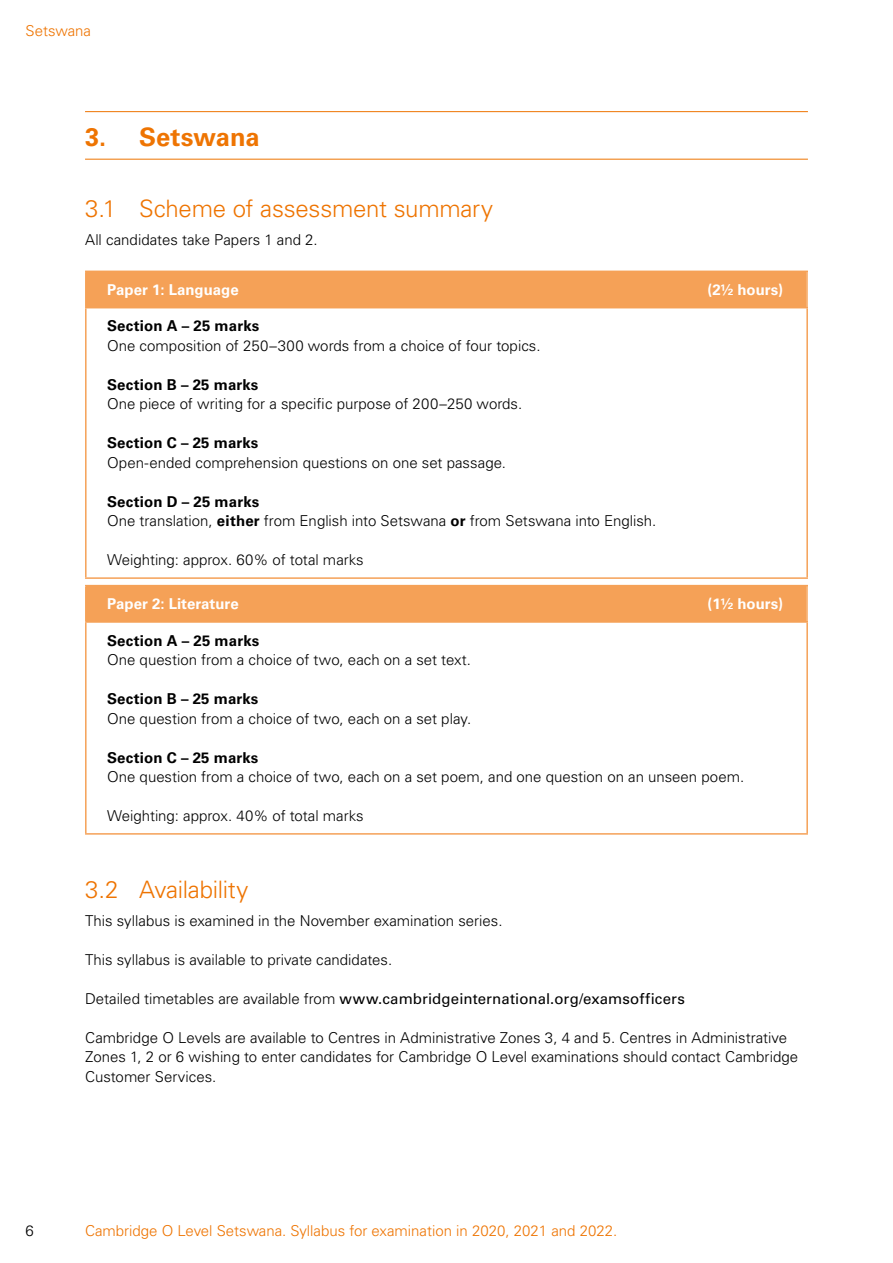
<style>
.page{position:relative;width:893px;height:1263px;background:#fff}
.page>*{position:absolute;margin:0;border:0;box-sizing:border-box;transform-origin:0 0}
.t1{font:700 25.5px "Univers LT Std";color:#ee7402}
.t2{font:300 24px "Univers LT Std";letter-spacing:-.01em;color:#ee7402}
.t3{font:300 15px/19.5px "Univers LT Std";color:#000}
.t4{font:700 15px "Univers LT Std";letter-spacing:.01em;color:#000}
.t5{font:15px "Univers LT Std";letter-spacing:.005em;color:#000}
.t6{font:300 15px "Univers LT Std";color:#ee7402}
.t7{font:700 15px "Univers LT Std";color:#fff}
.s1{font-weight:700}
.s2{font-weight:300}
</style>
<div class="page">
<hr style="left:85px;top:111px;width:723px;height:1px;background:#ee7402">
<hr style="left:85px;top:159px;width:723px;height:1px;background:#ee7402">
<div style="left:86px;top:271px;width:721px;height:37px;background:#f5a157"></div>
<hr style="left:85px;top:271px;width:723px;height:1px;background:#f5a157">
<hr style="left:85px;top:272px;width:2px;height:35px;background:#f5a157">
<hr style="left:806px;top:272px;width:2px;height:35px;background:#f9be89">
<hr style="left:85px;top:307px;width:723px;height:1px;background:#f5a157">
<hr style="left:85px;top:308px;width:2px;height:269px;background:#f5a157">
<hr style="left:806px;top:308px;width:2px;height:269px;background:#f5a157">
<hr style="left:85px;top:577px;width:723px;height:2px;background:#f5a157">
<div style="left:86px;top:586px;width:721px;height:36px;background:#f5a157"></div>
<hr style="left:85px;top:585px;width:723px;height:1px;background:#f5a157">
<hr style="left:85px;top:586px;width:2px;height:35px;background:#f5a157">
<hr style="left:806px;top:586px;width:2px;height:35px;background:#f9be89">
<hr style="left:85px;top:621px;width:723px;height:2px;background:#f5a157">
<hr style="left:85px;top:623px;width:2px;height:210px;background:#f5a157">
<hr style="left:806px;top:623px;width:2px;height:210px;background:#f5a157">
<hr style="left:85px;top:833px;width:723px;height:2px;background:#f5a157">
<p class="t6" style="left:26px;top:22px;width:67px">Setswana</p>
<h1 class="t1" style="left:85px;top:122px;width:176px">3. Setswana</h1>
<h2 class="t2" style="left:85px;top:194px;width:409px">3.1 Scheme of assessment summary</h2>
<p class="t3" style="left:85px;top:230px;width:234px">All candidates take Papers 1 and 2.</p>
<p class="t7" style="left:107px;top:281px;width:133px">Paper 1: Language</p>
<p class="t7" style="left:707px;top:281px;width:77px">(2½ hours)</p>
<p class="t4" style="left:107px;top:317px;width:154px">Section A – 25 marks</p>
<p class="t3" style="left:107px;top:336px;width:435px">One composition of 250–300 words from a choice of four topics.</p>
<p class="t4" style="left:107px;top:376px;width:153px">Section B – 25 marks</p>
<p class="t3" style="left:107px;top:394px;width:417px">One piece of writing for a specific purpose of 200–250 words.</p>
<p class="t4" style="left:107px;top:434px;width:153px">Section C – 25 marks</p>
<p class="t3" style="left:107px;top:453px;width:401px">Open-ended comprehension questions on one set passage.</p>
<p class="t3" style="left:107px;top:492px;width:551px"><span class="s1">Section D – 25 marks<br></span>One translation, <span class="s1">either</span> from English into Setswana <span class="s1">or</span> from Setswana into English.</p>
<p class="t3" style="left:107px;top:550px;width:258px">Weighting: approx. 60% of total marks</p>
<p class="t7" style="left:107px;top:595px;width:133px">Paper 2: Literature</p>
<p class="t7" style="left:707px;top:595px;width:77px">(1½ hours)</p>
<p class="t4" style="left:107px;top:631px;width:154px">Section A – 25 marks</p>
<p class="t3" style="left:107px;top:650px;width:366px">One question from a choice of two, each on a set text.</p>
<p class="t4" style="left:107px;top:690px;width:153px">Section B – 25 marks</p>
<p class="t3" style="left:107px;top:708px;width:366px">One question from a choice of two, each on a set play.</p>
<p class="t4" style="left:107px;top:748px;width:153px">Section C – 25 marks</p>
<p class="t3" style="left:107px;top:767px;width:639px">One question from a choice of two, each on a set poem, and one question on an unseen poem.</p>
<p class="t3" style="left:107px;top:806px;width:258px">Weighting: approx. 40% of total marks</p>
<h2 class="t2" style="left:85px;top:875px;width:165px">3.2 Availability</h2>
<p class="t3" style="left:85px;top:911px;width:419px">This syllabus is examined in the November examination series.</p>
<p class="t3" style="left:85px;top:950px;width:309px">This syllabus is available to private candidates.</p>
<p class="t5" style="left:85px;top:990px;width:601px"><span class="s2">Detailed timetables are available from</span> www.cambridgeinternational.org/examsofficers</p>
<p class="t3" style="left:85px;top:1028px;width:715px">Cambridge O Levels are available to Centres in Administrative Zones 3, 4 and 5. Centres in Administrative<br>Zones 1, 2 or 6 wishing to enter candidates for Cambridge O Level examinations should contact Cambridge<br>Customer Services.</p>
<p class="t3" style="left:26px;top:1220px;width:10px">6</p>
<p class="t6" style="left:85px;top:1221px;width:534px">Cambridge O Level Setswana. Syllabus for examination in 2020, 2021 and 2022.</p>
</div>
